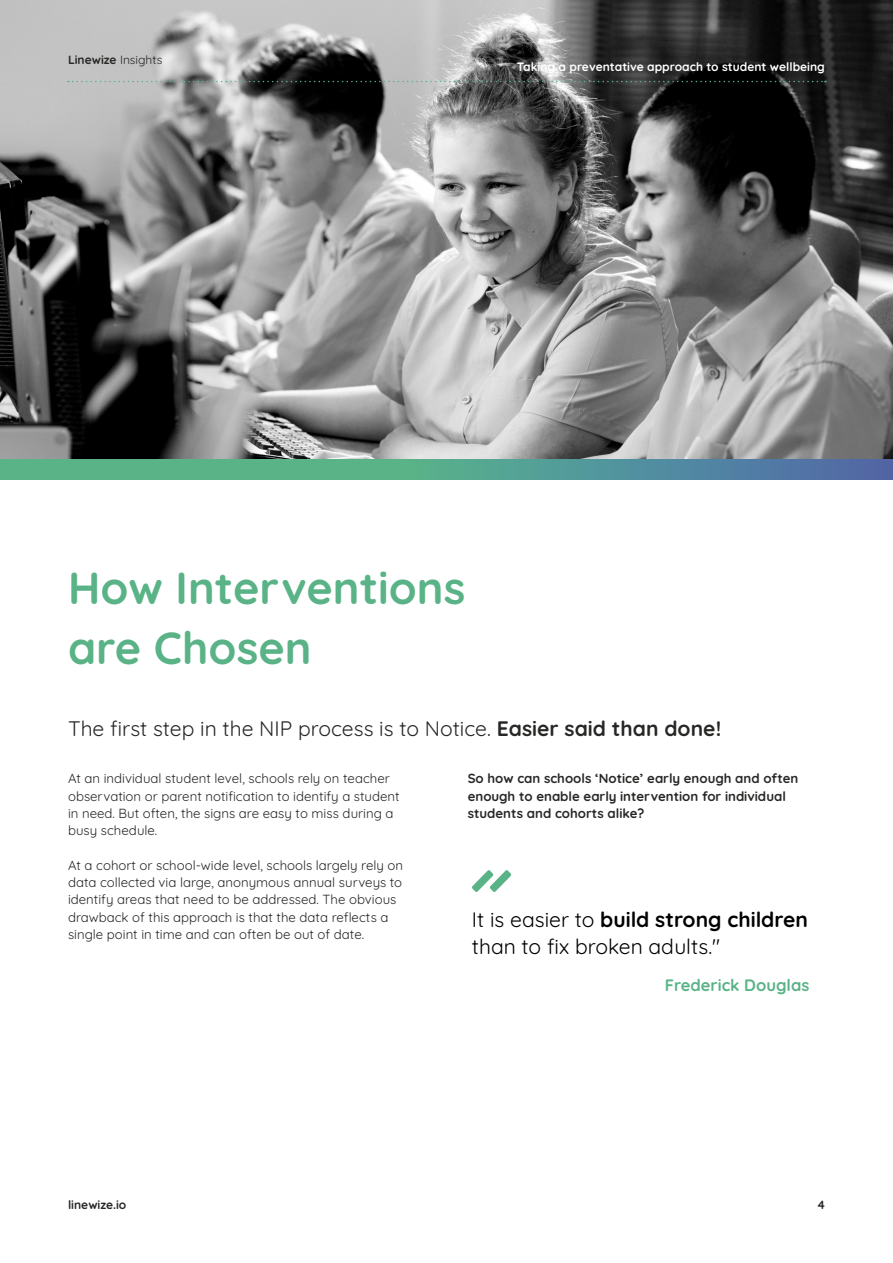
<style>
.page{position:relative;width:893px;height:1263px;background:#fff}
.page>*{position:absolute;margin:0;border:0;box-sizing:border-box;transform-origin:0 0}
.t1{font:700 45px/60px "Quicksand";color:#5ab387}
.t2{font:21px "Quicksand";color:#272726}
.t3{font:21px/27px "Quicksand";color:#000}
.t4{font:700 16.5px "Quicksand";color:#5ab387}
.t5{font:13.2px/17.2px "Quicksand";color:#272726}
.t6{font:700 13.2px/17.2px "Quicksand";color:#272726}
.t7{font:700 12px "Quicksand";color:#fff}
.t8{font:700 12px "Quicksand";color:#272726}
.s1{font-weight:400}
.s2{font-weight:700}
</style>
<div class="page">
<img style="left:0;top:0;width:893px;height:460px">
<svg style="left:0;top:460px;width:893px;height:19px;background:#559e92"></svg>
<svg style="left:68px;top:81px;width:758px;height:1px"></svg>
<svg style="left:472px;top:870px;width:39px;height:22px"></svg>
<p class="t8" style="left:68px;top:50px;width:96px">Linewize <span class="s1">Insights</span></p>
<p class="t7" style="left:517px;top:57px;width:310px">Taking a preventative approach to student wellbeing</p>
<h1 class="t1" style="left:68px;top:554px;width:399px">How Interventions are Chosen</h1>
<h2 class="t2" style="left:68px;top:712px;width:655px">The first step in the NIP process is to Notice. <span class="s2">Easier said than done!</span></h2>
<p class="t5" style="left:68px;top:769px;width:333px">At an individual student level, schools rely on teacher observation or parent notification to identify a student in need. But often, the signs are easy to miss during a busy schedule.</p>
<p class="t5" style="left:68px;top:855px;width:336px">At a cohort or school-wide level, schools largely rely on data collected via large, anonymous annual surveys to identify areas that need to be addressed. The obvious drawback of this approach is that the data reflects a single point in time and can often be out of date.</p>
<p class="t6" style="left:468px;top:769px;width:332px">So how can schools ‘Notice’ early enough and often enough to enable early intervention for individual students and cohorts alike?</p>
<h2 class="t3" style="left:472px;top:903px;width:337px">It is easier to <span class="s2">build strong children </span>than to fix broken adults."</h2>
<p class="t4" style="left:665px;top:973px;width:146px">Frederick Douglas</p>
<p class="t8" style="left:68px;top:1196px;width:60px">linewize.io</p>
<p class="t8" style="left:818px;top:1196px;width:9px">4</p>
</div>
